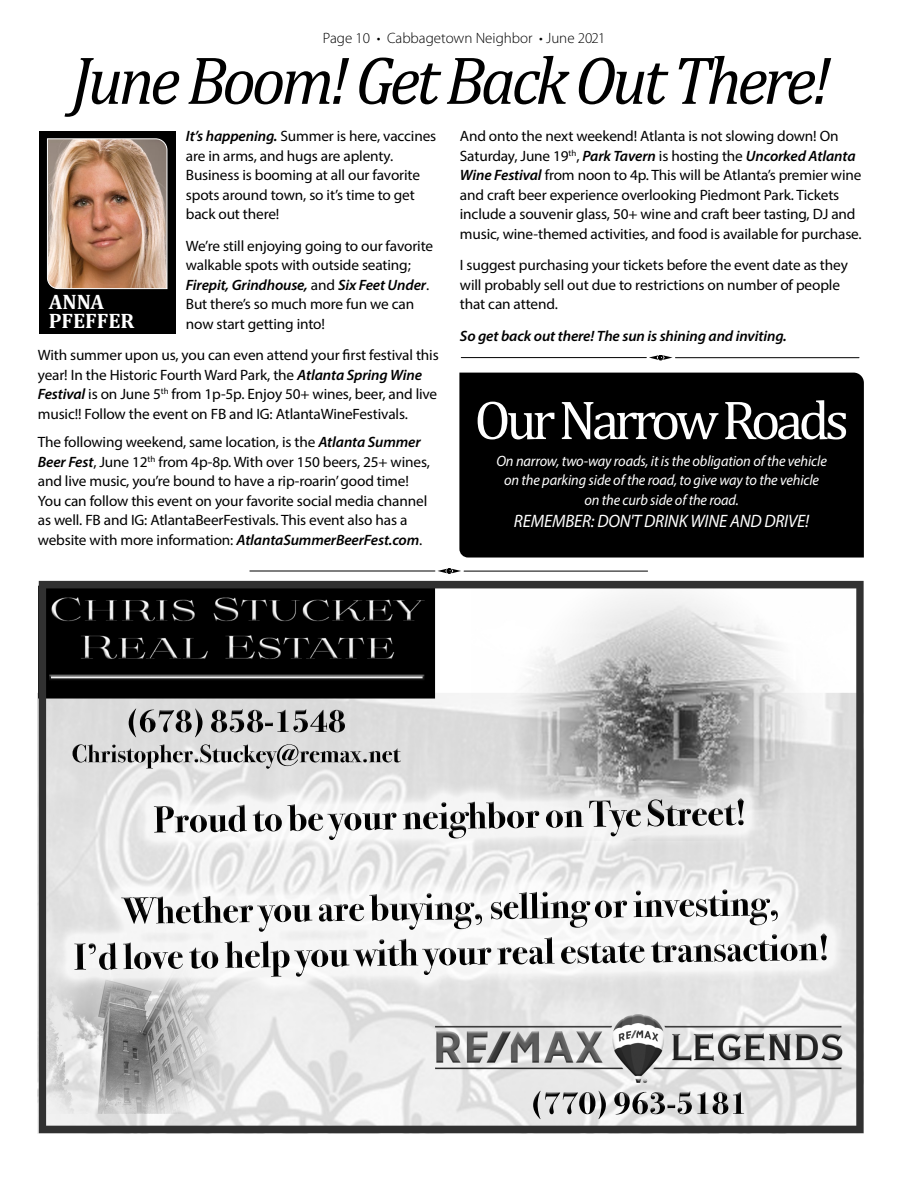
<style>
.page{position:relative;width:918px;height:1188px;background:#fff}
.page>*{position:absolute;margin:0;border:0;box-sizing:border-box;transform-origin:0 0}
.t1{font:italic 68.7px "Cambria";letter-spacing:-.06em;color:#000;scale:.96 1}
.t2{font:55.5px "Cambria";letter-spacing:-.08em;color:#fff}
.t3{font:700 21px/19.5px "Cambria";color:#fff}
.t4{font:italic 18px "Myriad Pro";letter-spacing:-.01em;color:#fff;scale:.96 1}
.t5{font:15px/19.5px "Myriad Pro";letter-spacing:-.01em;color:#000}
.t6{font:italic 15px/19.5px "Myriad Pro";letter-spacing:-.01em;color:#fff;text-align:center;scale:.96 1}
.t7{font:italic 600 15px "Myriad Pro";letter-spacing:-.01em;color:#000}
.t8{font:300 15px "Myriad Pro";color:#000}
.s1{font-weight:600;font-style:italic}
</style>
<div class="page">
<img style="left:39px;top:581px;width:825px;height:552px">
<svg style="left:438px;top:569px;width:23px;height:4px"></svg>
<hr style="left:250px;top:571px;width:185px;height:1px;background:#000">
<hr style="left:464px;top:571px;width:184px;height:1px;background:#000">
<svg style="left:649px;top:355px;width:23px;height:5px"></svg>
<hr style="left:461px;top:357px;width:185px;height:1px;background:#000">
<hr style="left:675px;top:357px;width:184px;height:1px;background:#000">
<div style="left:39px;top:131px;width:136px;height:203px;background:#000"></div>
<img style="left:47px;top:138px;width:121px;height:151px">
<div style="left:459px;top:373px;width:405px;height:185px;background:#000"></div>
<p class="t8" style="left:323px;top:30px;width:284px">Page 10 • Cabbagetown Neighbor • June 2021</p>
<h1 class="t1" style="left:72px;top:32px;width:792px">June Boom! Get Back Out There!</h1>
<p class="t5" style="left:186px;top:126px;width:252px"><span class="s1">It’s happening.</span> Summer is here, vaccines are in arms, and hugs are aplenty.<br>Business is booming at all our favorite spots around town, so it’s time to get back out there!</p>
<p class="t5" style="left:186px;top:236px;width:249px">We’re still enjoying going to our favorite walkable spots with outside seating; <span class="s1">Firepit, Grindhouse,</span> and <span class="s1">Six Feet Under</span>.<br>But there’s so much more fun we can now start getting into!</p>
<p class="t5" style="left:38px;top:345px;width:402px">With summer upon us, you can even attend your first festival this year! In the Historic Fourth Ward Park, the <span class="s1">Atlanta Spring Wine Festival</span> is on June 5<sup>th</sup> from 1p-5p. Enjoy 50+ wines, beer, and live music!! Follow the event on FB and IG: AtlantaWineFestivals.</p>
<p class="t5" style="left:38px;top:432px;width:394px">The following weekend, same location, is the <span class="s1">Atlanta Summer Beer Fest</span>, June 12<sup>th</sup> from 4p-8p. With over 150 beers, 25+ wines, and live music, you’re bound to have a rip-roarin’ good time!<br>You can follow this event on your favorite social media channel as well. FB and IG: AtlantaBeerFestivals. This event also has a website with more information: <span class="s1">AtlantaSummerBeerFest.com</span>.</p>
<p class="t5" style="left:460px;top:126px;width:403px">And onto the next weekend! Atlanta is not slowing down! On Saturday, June 19<sup>th</sup>, <span class="s1">Park Tavern</span> is hosting the <span class="s1">Uncorked Atlanta Wine Festival</span> from noon to 4p. This will be Atlanta’s premier wine and craft beer experience overlooking Piedmont Park. Tickets include a souvenir glass, 50+ wine and craft beer tasting, DJ and music, wine-themed activities, and food is available for purchase.</p>
<p class="t5" style="left:460px;top:255px;width:389px">I suggest purchasing your tickets before the event date as they will probably sell out due to restrictions on number of people that can attend.</p>
<p class="t7" style="left:460px;top:326px;width:329px">So get back out there! The sun is shining and inviting.</p>
<h3 class="t3" style="left:49px;top:291px;width:87px">ANNA<br>PFEFFER</h3>
<h2 class="t2" style="left:474px;top:387px;width:376px">Our Narrow Roads</h2>
<p class="t6" style="left:496px;top:451px;width:346px">On narrow, two-way roads, it is the obligation of the vehicle on the parking side of the road, to give way to the vehicle on the curb side of the road.</p>
<p class="t4" style="left:514px;top:510px;width:309px">REMEMBER: DON'T DRINK WINE AND DRIVE!</p>
</div>
